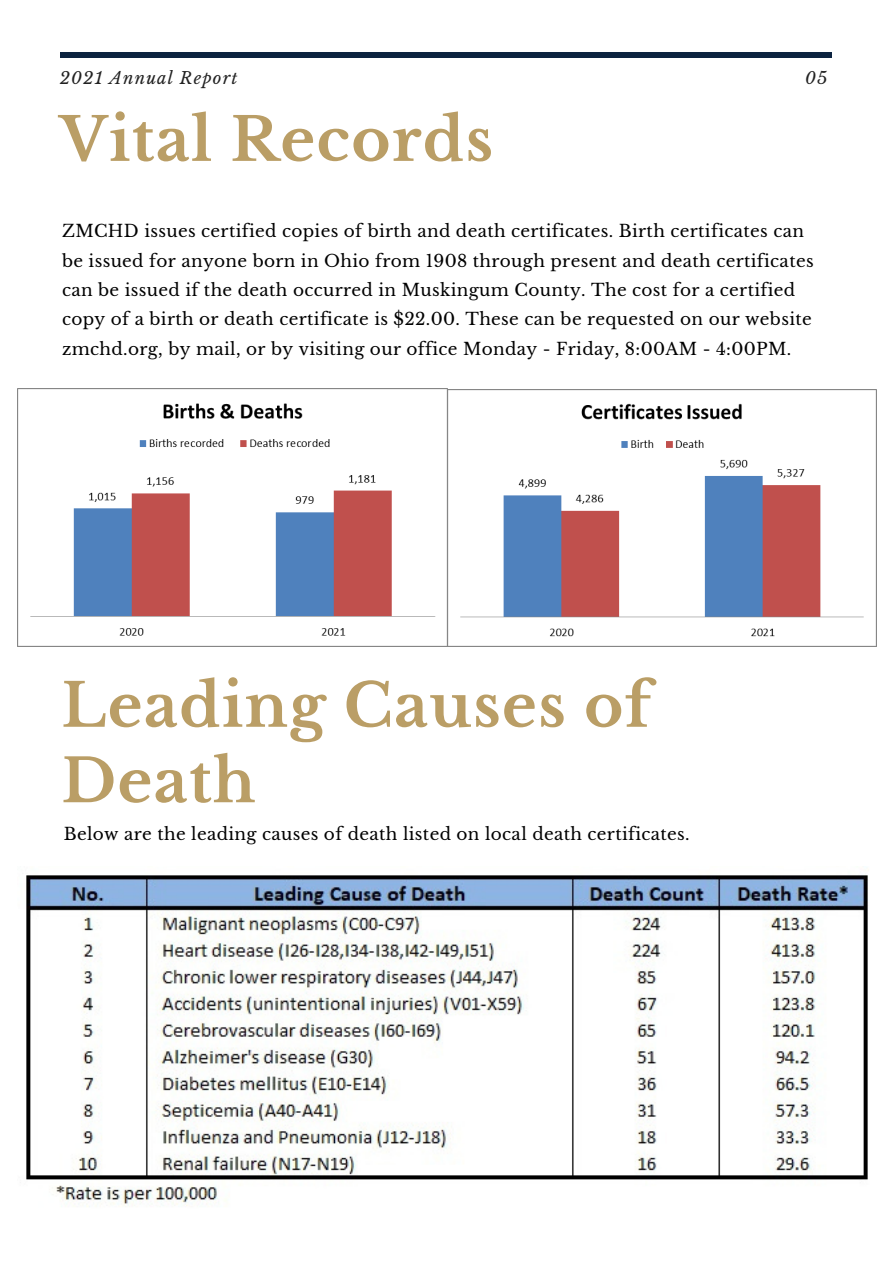
<style>
.page{position:relative;width:894px;height:1264px;background:#fff}
.page>*{position:absolute;margin:0;border:0;box-sizing:border-box;transform-origin:0 0}
.t1{font:700 59.55px/75.4px "Libre Baskerville";letter-spacing:.02em;color:#ba9e66}
.t2{font:16.8px/29.2px "Libre Baskerville";letter-spacing:.02em;color:#000}
.t3{font:italic 16.5px "Libre Baskerville";letter-spacing:.07em;color:#222}
</style>
<div class="page">
<hr style="left:60px;top:53px;width:771px;height:4px;background:#0c2340">
<img style="left:18px;top:388px;width:429px;height:258px">
<img style="left:447px;top:390px;width:429px;height:256px">
<img style="left:26px;top:869px;width:843px;height:338px">
<p class="t3" style="left:60px;top:68px;width:179px">2021 Annual Report</p>
<p class="t3" style="left:804px;top:68px;width:24px">05</p>
<p class="t1" style="left:60px;top:102px;width:435px">Vital Records</p>
<p class="t2" style="left:62px;top:217px;width:753px">ZMCHD issues certified copies of birth and death certificates. Birth certificates can be issued for anyone born in Ohio from 1908 through present and death certificates can be issued if the death occurred in Muskingum County. The cost for a certified copy of a birth or death certificate is $22.00. These can be requested on our website zmchd.org, by mail, or by visiting our office Monday - Friday, 8:00AM - 4:00PM.</p>
<p class="t1" style="left:61px;top:668px;width:591px">Leading Causes of<br>Death</p>
<p class="t2" style="left:64px;top:819px;width:627px">Below are the leading causes of death listed on local death certificates.</p>
</div>
